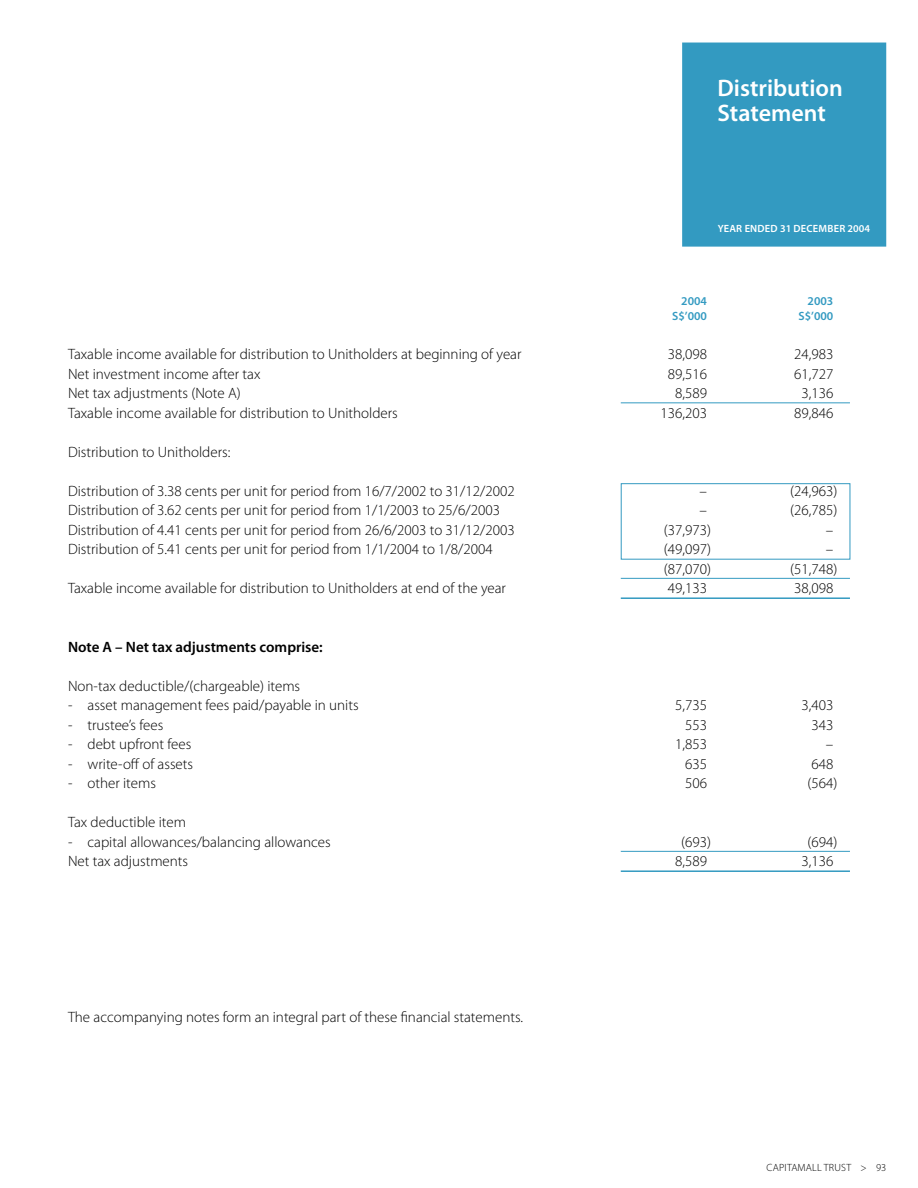
<style>
.page{position:relative;width:918px;height:1188px;background:#fff}
.page>*{position:absolute;margin:0;border:0;box-sizing:border-box;transform-origin:0 0}
.t1{font:600 24px/25.5px "Myriad Pro";color:#fff}
.body_justified{font:300 15px "Myriad Pro";color:#000}
._2_col_rules_130_thick{font:300 15px "Myriad Pro";color:#000}
._2_col_rules_130{font:300 15px "Myriad Pro";color:#000}
.body_justified-2{font:600 15px "Myriad Pro";color:#000}
.body_justified-3{font:600 12px "Myriad Pro";color:#339ac1}
.t2{font:600 10.5px "Myriad Pro";letter-spacing:.02em;color:#fff}
.t3{font:300 10.5px "Myriad Pro";letter-spacing:.02em;color:#000}
</style>
<div class="page">
<div style="left:683px;top:43px;width:203px;height:203px;background:#339ac1"></div>
<div style="left:682px;top:43px;width:204px;height:204px;border:2px solid #339ac1"></div>
<hr style="left:621px;top:402px;width:229px;height:1px;background:#339ac1">
<hr style="left:621px;top:578px;width:229px;height:1px;background:#339ac1">
<hr style="left:621px;top:597px;width:229px;height:2px;background:#339ac1">
<hr style="left:621px;top:851px;width:229px;height:1px;background:#339ac1">
<hr style="left:621px;top:870px;width:229px;height:2px;background:#339ac1">
<div style="left:621px;top:483px;width:229px;height:77px;border:1px solid #339ac1"></div>
<p class="t1" style="left:718px;top:76px;width:127px">Distribution<br>Statement</p>
<p class="t2" style="left:718px;top:222px;width:154px">YEAR ENDED 31 DECEMBER 2004</p>
<p class="body_justified-3" style="left:681px;top:295px;width:27px">2004</p>
<p class="body_justified-3" style="left:808px;top:295px;width:27px">2003</p>
<p class="body_justified-3" style="left:672px;top:310px;width:36px">S$’000</p>
<p class="body_justified-3" style="left:799px;top:310px;width:36px">S$’000</p>
<p class="body_justified" style="left:68px;top:346px;width:455px">Taxable income available for distribution to Unitholders at beginning of year</p>
<p class="body_justified" style="left:668px;top:346px;width:41px">38,098</p>
<p class="body_justified" style="left:794px;top:346px;width:41px">24,983</p>
<p class="body_justified" style="left:68px;top:365px;width:194px">Net investment income after tax</p>
<p class="body_justified" style="left:668px;top:365px;width:41px">89,516</p>
<p class="body_justified" style="left:794px;top:365px;width:41px">61,727</p>
<p class="_2_col_rules_130" style="left:68px;top:385px;width:174px">Net tax adjustments (Note A)</p>
<p class="_2_col_rules_130" style="left:675px;top:385px;width:33px">8,589</p>
<p class="_2_col_rules_130" style="left:801px;top:385px;width:33px">3,136</p>
<p class="body_justified" style="left:68px;top:404px;width:331px">Taxable income available for distribution to Unitholders</p>
<p class="body_justified" style="left:661px;top:404px;width:48px">136,203</p>
<p class="body_justified" style="left:794px;top:404px;width:41px">89,846</p>
<p class="body_justified" style="left:68px;top:443px;width:164px">Distribution to Unitholders:</p>
<p class="body_justified" style="left:68px;top:482px;width:448px">Distribution of 3.38 cents per unit for period from 16/7/2002 to 31/12/2002</p>
<p class="body_justified" style="left:700px;top:482px;width:9px">–</p>
<p class="body_justified" style="left:790px;top:482px;width:49px">(24,963)</p>
<p class="body_justified" style="left:68px;top:502px;width:434px">Distribution of 3.62 cents per unit for period from 1/1/2003 to 25/6/2003</p>
<p class="body_justified" style="left:700px;top:502px;width:9px">–</p>
<p class="body_justified" style="left:790px;top:502px;width:49px">(26,785)</p>
<p class="body_justified" style="left:68px;top:521px;width:448px">Distribution of 4.41 cents per unit for period from 26/6/2003 to 31/12/2003</p>
<p class="body_justified" style="left:664px;top:521px;width:49px">(37,973)</p>
<p class="body_justified" style="left:826px;top:521px;width:9px">–</p>
<p class="body_justified" style="left:68px;top:541px;width:426px">Distribution of 5.41 cents per unit for period from 1/1/2004 to 1/8/2004</p>
<p class="body_justified" style="left:664px;top:541px;width:49px">(49,097)</p>
<p class="body_justified" style="left:826px;top:541px;width:9px">–</p>
<p class="_2_col_rules_130" style="left:664px;top:560px;width:49px">(87,070)</p>
<p class="_2_col_rules_130" style="left:790px;top:560px;width:49px">(51,748)</p>
<p class="_2_col_rules_130_thick" style="left:68px;top:580px;width:440px">Taxable income available for distribution to Unitholders at end of the year</p>
<p class="_2_col_rules_130_thick" style="left:668px;top:580px;width:41px">49,133</p>
<p class="_2_col_rules_130_thick" style="left:794px;top:580px;width:41px">38,098</p>
<p class="body_justified-2" style="left:68px;top:638px;width:256px">Note A – Net tax adjustments comprise:</p>
<p class="body_justified" style="left:68px;top:677px;width:234px">Non-tax deductible/(chargeable) items</p>
<p class="body_justified" style="left:68px;top:697px;width:292px">- asset management fees paid/payable in units</p>
<p class="body_justified" style="left:675px;top:697px;width:33px">5,735</p>
<p class="body_justified" style="left:801px;top:697px;width:33px">3,403</p>
<p class="body_justified" style="left:68px;top:716px;width:97px">- trustee’s fees</p>
<p class="body_justified" style="left:685px;top:716px;width:23px">553</p>
<p class="body_justified" style="left:811px;top:716px;width:23px">343</p>
<p class="body_justified" style="left:68px;top:736px;width:125px">- debt upfront fees</p>
<p class="body_justified" style="left:675px;top:736px;width:33px">1,853</p>
<p class="body_justified" style="left:826px;top:736px;width:9px">–</p>
<p class="body_justified" style="left:68px;top:755px;width:127px">- write-off of assets</p>
<p class="body_justified" style="left:685px;top:755px;width:23px">635</p>
<p class="body_justified" style="left:811px;top:755px;width:23px">648</p>
<p class="body_justified" style="left:68px;top:775px;width:89px">- other items</p>
<p class="body_justified" style="left:685px;top:775px;width:23px">506</p>
<p class="body_justified" style="left:807px;top:775px;width:31px">(564)</p>
<p class="body_justified" style="left:68px;top:814px;width:120px">Tax deductible item</p>
<p class="_2_col_rules_130" style="left:68px;top:833px;width:264px">- capital allowances/balancing allowances</p>
<p class="_2_col_rules_130" style="left:681px;top:833px;width:31px">(693)</p>
<p class="_2_col_rules_130" style="left:807px;top:833px;width:31px">(694)</p>
<p class="_2_col_rules_130_thick" style="left:68px;top:853px;width:122px">Net tax adjustments</p>
<p class="_2_col_rules_130_thick" style="left:675px;top:853px;width:33px">8,589</p>
<p class="_2_col_rules_130_thick" style="left:801px;top:853px;width:33px">3,136</p>
<p class="body_justified" style="left:68px;top:1009px;width:457px">The accompanying notes form an integral part of these financial statements.</p>
<p class="t3" style="left:767px;top:1162px;width:121px">CAPITAMALL TRUST &gt; 93</p>
</div>
